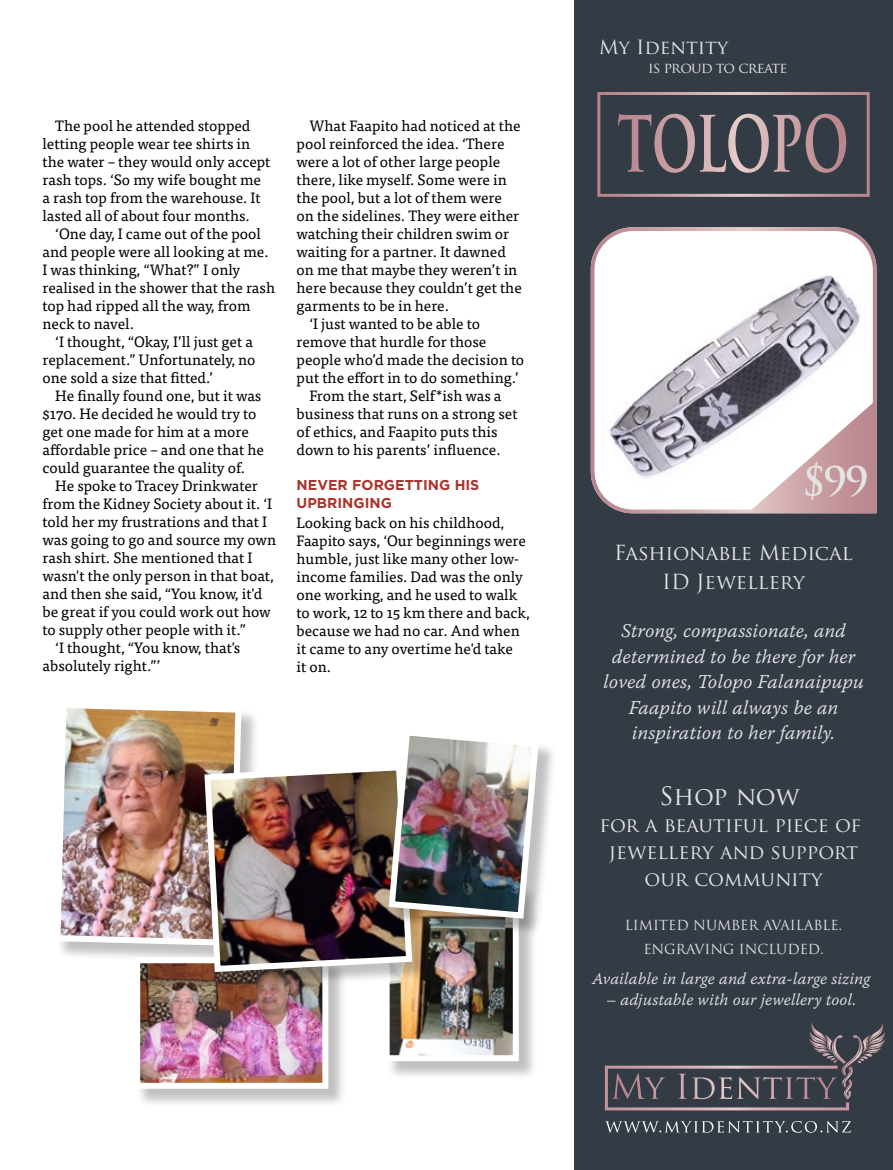
<style>
.page{position:relative;width:893px;height:1170px;background:#fff}
.page>*{position:absolute;margin:0;border:0;box-sizing:border-box;transform-origin:0 0}
.t1{font:700 39.75px "Trajan Pro";color:#e4e4e3}
.t2{font:24.6px "Trajan Pro";letter-spacing:-.015em;color:#e4e4e3}
.t3{font:20.25px/28.3px "Trajan Pro";color:#e4e4e3;text-align:center}
.t4{font:19.8px/27px "Trajan Pro";color:#e4e4e3;text-align:center}
.t5{font:19.5px/25.5px "Warnock Pro Light It Capt";color:#e4e4e3;text-align:center}
.t6{font:19.05px "Trajan Pro";color:#e4e4e3}
.t7{font:16.5px "Warnock Pro Light It Capt";color:#e4e4e3}
.t8{font:15px/18px "Tisa Pro";color:#000}
.t9{font:14.4px "Trajan Pro";letter-spacing:-.05em;color:#e4e4e3}
.t10{font:700 14.25px/17.1px "Gotham";color:#ab332a}
.t11{font:13.5px/24.3px "Trajan Pro";color:#e4e4e3;text-align:center}
</style>
<div class="page">
<div style="left:57px;top:705px;width:203px;height:259px;background:#000;opacity:.25"></div>
<img style="left:57px;top:705px;width:188px;height:243px">
<div style="left:386px;top:884px;width:152px;height:195px;background:#000;opacity:.25"></div>
<img style="left:391px;top:936px;width:121px;height:118px">
<div style="left:384px;top:882px;width:135px;height:179px;border:6px solid #fff"></div>
<div style="left:136px;top:958px;width:211px;height:149px;background:#000;opacity:.25"></div>
<img style="left:141px;top:964px;width:180px;height:117px">
<div style="left:134px;top:957px;width:194px;height:131px;border:6px solid #fff"></div>
<div style="left:207px;top:767px;width:223px;height:224px;background:#000;opacity:.25"></div>
<img style="left:201px;top:761px;width:214px;height:214px">
<div style="left:391px;top:732px;width:166px;height:204px;background:#000;opacity:.25"></div>
<img style="left:385px;top:732px;width:157px;height:189px">
<div style="left:574px;top:0;width:319px;height:1169px;background:#333b45"></div>
<svg style="left:591px;top:227px;width:286px;height:286px;background:#c6b0b4"></svg>
<svg style="left:618px;top:114px;width:228px;height:59px"></svg>
<svg style="left:605px;top:1121px;width:246px;height:11px"></svg>
<svg style="left:605px;top:1022px;width:281px;height:88px"></svg>
<img style="left:595px;top:239px;width:273px;height:273px">
<p class="t8" style="left:43px;top:116px;width:229px;text-indent:13px">The pool he attended stopped letting people wear tee shirts in the water – they would only accept rash tops. ‘So my wife bought me a rash top from the warehouse. It lasted all of about four months.</p>
<p class="t8" style="left:43px;top:224px;width:234px;text-indent:13px">‘One day, I came out of the pool and people were all looking at me.<br>I was thinking, “What?” I only realised in the shower that the rash top had ripped all the way, from neck to navel.</p>
<p class="t8" style="left:43px;top:332px;width:214px;text-indent:13px">‘I thought, “Okay, I’ll just get a replacement.” Unfortunately, no one sold a size that fitted.’</p>
<p class="t8" style="left:43px;top:386px;width:223px;text-indent:13px">He finally found one, but it was $170. He decided he would try to get one made for him at a more affordable price – and one that he could guarantee the quality of.</p>
<p class="t8" style="left:55px;top:476px;width:204px">He spoke to Tracey Drinkwater</p>
<p class="t8" style="left:43px;top:494px;width:231px">from the Kidney Society about it. ‘I</p>
<p class="t8" style="left:43px;top:512px;width:226px">told her my frustrations and that I</p>
<p class="t8" style="left:43px;top:530px;width:235px">was going to go and source my own</p>
<p class="t8" style="left:43px;top:548px;width:211px">rash shirt. She mentioned that I</p>
<p class="t8" style="left:43px;top:566px;width:233px">wasn't the only person in that boat,</p>
<p class="t8" style="left:43px;top:584px;width:221px">and then she said, “You know, it'd</p>
<p class="t8" style="left:43px;top:602px;width:230px">be great if you could work out how</p>
<p class="t8" style="left:43px;top:620px;width:205px">to supply other people with it.”</p>
<p class="t8" style="left:55px;top:638px;width:187px">‘I thought, “You know, that's</p>
<p class="t8" style="left:43px;top:656px;width:119px">absolutely right.”’</p>
<p class="t8" style="left:309px;top:116px;width:213px">What Faapito had noticed at the</p>
<p class="t8" style="left:297px;top:134px;width:209px">pool reinforced the idea. ‘There</p>
<p class="t8" style="left:297px;top:152px;width:205px">were a lot of other large people</p>
<p class="t8" style="left:297px;top:170px;width:212px">there, like myself. Some were in</p>
<p class="t8" style="left:297px;top:188px;width:207px">the pool, but a lot of them were</p>
<p class="t8" style="left:297px;top:206px;width:224px">on the sidelines. They were either</p>
<p class="t8" style="left:297px;top:224px;width:214px">watching their children swim or</p>
<p class="t8" style="left:297px;top:242px;width:211px">waiting for a partner. It dawned</p>
<p class="t8" style="left:297px;top:260px;width:222px">on me that maybe they weren’t in</p>
<p class="t8" style="left:297px;top:278px;width:227px">here because they couldn’t get the</p>
<p class="t8" style="left:297px;top:296px;width:154px">garments to be in here.</p>
<p class="t8" style="left:309px;top:314px;width:172px">‘I just wanted to be able to</p>
<p class="t8" style="left:297px;top:332px;width:191px">remove that hurdle for those</p>
<p class="t8" style="left:297px;top:350px;width:229px">people who’d made the decision to</p>
<p class="t8" style="left:297px;top:368px;width:224px">put the effort in to do something.’</p>
<p class="t8" style="left:309px;top:386px;width:194px">From the start, Self*ish was a</p>
<p class="t8" style="left:297px;top:404px;width:223px">business that runs on a strong set</p>
<p class="t8" style="left:297px;top:422px;width:202px">of ethics, and Faapito puts this</p>
<p class="t8" style="left:297px;top:440px;width:206px">down to his parents’ influence.</p>
<p class="t10" style="left:297px;top:476px;width:184px">NEVER FORGETTING HIS<br>UPBRINGING</p>
<p class="t8" style="left:297px;top:512px;width:235px">Looking back on his childhood,<br>Faapito says, ‘Our beginnings were humble, just like many other low&shy;income families. Dad was the only one working, and he used to walk to work, 12 to 15 km there and back, because we had no car. And when it came to any overtime he'd take<br>it on.</p>
<p class="t6" style="left:599px;top:35px;width:131px">My Identity</p>
<p class="t9" style="left:648px;top:59px;width:141px">is proud to create</p>
<h1 class="t1" style="left:802px;top:456px;width:69px">$99</h1>
<h3 class="t3" style="left:614px;top:538px;width:240px">Fashionable Medical<br>ID Jewellery</h3>
<h3 class="t5" style="left:603px;top:617px;width:262px">Strong, compassionate, and determined to be there for her loved ones, Tolopo Falanaipupu<br>Faapito will always be an inspiration to her family.</h3>
<h2 class="t2" style="left:659px;top:780px;width:142px">Shop now</h2>
<h3 class="t4" style="left:599px;top:811px;width:263px">for a beautiful piece of jewellery and support our community</h3>
<p class="t11" style="left:625px;top:912px;width:219px">LIMITED NUMBER AVAILABLE.<br>ENGRAVING INCLUDED.</p>
<p class="t7" style="left:593px;top:968px;width:279px">Available in large and extra-large sizing</p>
<p class="t7" style="left:606px;top:989px;width:251px">– adjustable with our jewellery tool.</p>
</div>
